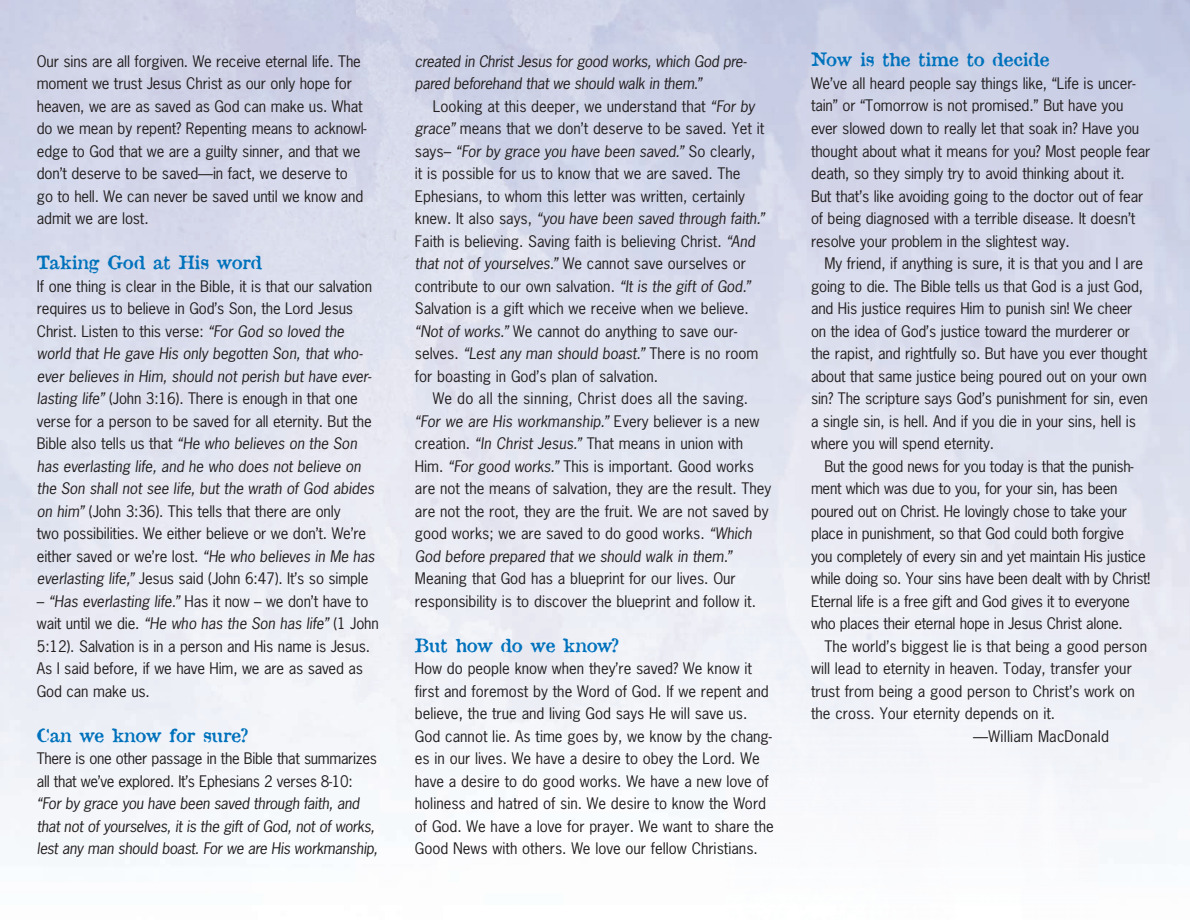
<style>
.page{position:relative;width:1190px;height:920px;background:#fff}
.page>*{position:absolute;margin:0;border:0;box-sizing:border-box;transform-origin:0 0}
.t1{font:18px "Attic";letter-spacing:-.005em;color:#0072bc}
.t2{font:15px/22.5px "News Gothic Std";letter-spacing:-.01em;color:#231f20}
.t3{font:italic 15px/22.5px "News Gothic Std";letter-spacing:-.02em;color:#231f20}
.t4{font:15px "News Gothic Std";letter-spacing:.015em;color:#231f20}
.s1{font-style:italic}
</style>
<div class="page">
<p class="t2" style="left:37px;top:50px;width:331px">Our sins are all forgiven. We receive eternal life. The moment we trust Jesus Christ as our only hope for heaven, we are as saved as God can make us. What do we mean by repent? Repenting means to acknowl&shy;edge to God that we are a guilty sinner, and that we don’t deserve to be saved—in fact, we deserve to go to hell. We can never be saved until we know and admit we are lost.</p>
<p class="t1" style="left:37px;top:249px;width:227px">Taking God at His word</p>
<p class="t2" style="left:37px;top:275px;width:339px">If one thing is clear in the Bible, it is that our salvation requires us to believe in God’s Son, the Lord Jesus Christ. Listen to this verse: <span class="s1">“For God so loved the world that He gave His only begotten Son, that who&shy;ever believes in Him, should not perish but have ever&shy;lasting life”</span> (John 3:16). There is enough in that one verse for a person to be saved for all eternity. But the Bible also tells us that <span class="s1">“He who believes on the Son has everlasting life, and he who does not believe on the Son shall not see life, but the wrath of God abides on him”</span> (John 3:36). This tells that there are only<br>two possibilities. We either believe or we don’t. We’re either saved or we’re lost. <span class="s1">“He who believes in Me has everlasting life,”</span> Jesus said (John 6:47). It’s so simple</p>
<p class="t2" style="left:37px;top:590px;width:343px">– <span class="s1">“Has everlasting life.”</span> Has it now – we don’t have to wait until we die. <span class="s1">“He who has the Son has life”</span> (1 John 5:12). Salvation is in a person and His name is Jesus.<br>As I said before, if we have Him, we are as saved as God can make us.</p>
<p class="t1" style="left:37px;top:722px;width:213px">Can we know for sure?</p>
<p class="t2" style="left:37px;top:747px;width:342px">There is one other passage in the Bible that summarizes all that we’ve explored. It’s Ephesians 2 verses 8-10:</p>
<p class="t3" style="left:37px;top:792px;width:342px">“For by grace you have been saved through faith, and that not of yourselves, it is the gift of God, not of works, lest any man should boast. For we are His workmanship,</p>
<p class="t3" style="left:415px;top:50px;width:333px">created in Christ Jesus for good works, which God pre&shy;pared beforehand that we should walk in them.”</p>
<p class="t2" style="left:415px;top:95px;width:351px;text-indent:18px">Looking at this deeper, we understand that <span class="s1">“For by grace”</span> means that we don’t deserve to be saved. Yet it says– <span class="s1">“For by grace you have been saved.”</span> So clearly, it is possible for us to know that we are saved. The Ephesians, to whom this letter was written, certainly knew. It also says, <span class="s1">“you have been saved through faith.” </span>Faith is believing. Saving faith is believing Christ. <span class="s1">“And that not of yourselves.”</span> We cannot save ourselves or contribute to our own salvation. <span class="s1">“It is the gift of God.” </span>Salvation is a gift which we receive when we believe. <span class="s1">“Not of works.”</span> We cannot do anything to save our&shy;selves. <span class="s1">“Lest any man should boast.”</span> There is no room for boasting in God’s plan of salvation.</p>
<p class="t2" style="left:415px;top:387px;width:358px;text-indent:18px">We do all the sinning, Christ does all the saving. <span class="s1">“For we are His workmanship.”</span> Every believer is a new creation. <span class="s1">“In Christ Jesus.”</span> That means in union with Him. <span class="s1">“For good works.”</span> This is important. Good works are not the means of salvation, they are the result. They are not the root, they are the fruit. We are not saved by good works; we are saved to do good works. <span class="s1">“Which God before prepared that we should walk in them.”</span></p>
<p class="t2" style="left:415px;top:567px;width:343px">Meaning that God has a blueprint for our lives. Our responsibility is to discover the blueprint and follow it.</p>
<p class="t1" style="left:415px;top:632px;width:206px">But how do we know?</p>
<p class="t2" style="left:415px;top:657px;width:360px">How do people know when they’re saved? We know it first and foremost by the Word of God. If we repent and believe, the true and living God says He will save us.<br>God cannot lie. As time goes by, we know by the chang&shy;es in our lives. We have a desire to obey the Lord. We have a desire to do good works. We have a new love of holiness and hatred of sin. We desire to know the Word of God. We have a love for prayer. We want to share the Good News with others. We love our fellow Christians.</p>
<p class="t1" style="left:811px;top:47px;width:240px">Now is the time to decide</p>
<p class="t2" style="left:811px;top:72px;width:341px">We’ve all heard people say things like, “Life is uncer&shy;tain” or “Tomorrow is not promised.” But have you ever slowed down to really let that soak in? Have you thought about what it means for you? Most people fear death, so they simply try to avoid thinking about it.<br>But that’s like avoiding going to the doctor out of fear of being diagnosed with a terrible disease. It doesn’t resolve your problem in the slightest way.</p>
<p class="t2" style="left:811px;top:252px;width:338px;text-indent:14px">My friend, if anything is sure, it is that you and I are going to die. The Bible tells us that God is a just God, and His justice requires Him to punish sin! We cheer on the idea of God’s justice toward the murderer or the rapist, and rightfully so. But have you ever thought about that same justice being poured out on your own sin? The scripture says God’s punishment for sin, even a single sin, is hell. And if you die in your sins, hell is where you will spend eternity.</p>
<p class="t2" style="left:811px;top:454px;width:341px;text-indent:14px">But the good news for you today is that the punish&shy;ment which was due to you, for your sin, has been poured out on Christ. He lovingly chose to take your place in punishment, so that God could both forgive<br>you completely of every sin and yet maintain His justice while doing so. Your sins have been dealt with by Christ!<br>Eternal life is a free gift and God gives it to everyone who places their eternal hope in Jesus Christ alone.</p>
<p class="t2" style="left:824px;top:634px;width:324px">The world’s biggest lie is that being a good person</p>
<p class="t2" style="left:811px;top:657px;width:322px">will lead to eternity in heaven. Today, transfer your</p>
<p class="t2" style="left:811px;top:679px;width:325px">trust from being a good person to Christ’s work on</p>
<p class="t2" style="left:811px;top:702px;width:246px">the cross. Your eternity depends on it.</p>
<p class="t4" style="left:973px;top:726px;width:137px">—William MacDonald</p>
</div>
